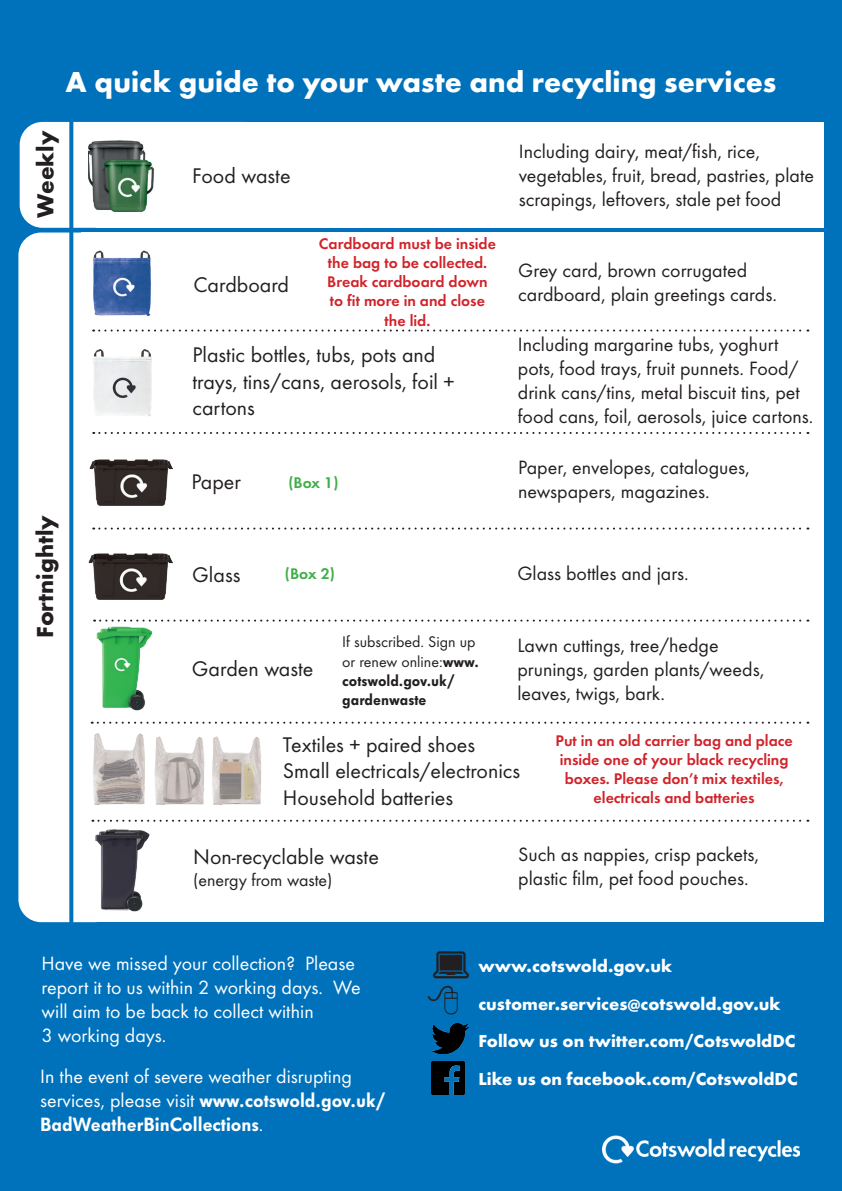
<style>
.page{position:relative;width:842px;height:1191px;background:#0072bc}
.page>*{position:absolute;margin:0;border:0;box-sizing:border-box;transform-origin:0 0}
.t1{font:700 30px "Futura EF";color:#fff}
.t2{font:700 24px "Futura EF";color:#231f20}
.t3{font:22px/26.4px "Futura EF";color:#231f20}
.t4{font:20px/24px "Futura EF";color:#231f20}
.t5{font:20px/24px "Futura EF";color:#fff}
.t6{font:800 20px "Futura EFCE";color:#fff}
.t7{font:700 18px "Futura EF";color:#fff}
.t8{font:18px "Futura EF";color:#231f20}
.t9{font:600 16px/19.2px "Futura EFCE";color:#d1232a;text-align:center}
.t10{font:16px/19.2px "Futura EF";color:#231f20}
.t11{font:800 16px/19.2px "Futura EFCE";color:#231f20}
.t12{font:600 16px "Futura EFCE";letter-spacing:-.015em;color:#40ae49}
.s1{font-family:"Futura EFCE";font-weight:800}
.s2{font-family:"Futura EF";font-weight:400}
</style>
<div class="page">
<div style="left:96px;top:122px;width:727px;height:106px;background:#fff"></div>
<div style="left:81px;top:232px;width:742px;height:690px;background:#fff"></div>
<div style="left:20px;top:122px;width:246px;height:106px;background:#fff;border-radius:23px"></div>
<div style="left:18px;top:232px;width:100px;height:690px;background:#fff;border-radius:23px"></div>
<svg style="left:94px;top:619px;width:714px;height:2px"></svg>
<svg style="left:93px;top:527px;width:715px;height:2px"></svg>
<svg style="left:93px;top:432px;width:715px;height:2px"></svg>
<svg style="left:93px;top:329px;width:715px;height:2px"></svg>
<svg style="left:92px;top:721px;width:716px;height:2px"></svg>
<svg style="left:69px;top:122px;width:4px;height:801px;background:#157dc1"></svg>
<img style="left:432px;top:1061px;width:33px;height:33px">
<img style="left:432px;top:1024px;width:37px;height:29px">
<img style="left:602px;top:1135px;width:197px;height:29px">
<img style="left:89px;top:140px;width:65px;height:72px">
<img style="left:93px;top:250px;width:58px;height:65px">
<img style="left:93px;top:349px;width:59px;height:67px">
<img style="left:96px;top:626px;width:57px;height:85px">
<img style="left:89px;top:553px;width:83px;height:47px">
<img style="left:95px;top:829px;width:55px;height:83px">
<img style="left:218px;top:737px;width:43px;height:68px">
<img style="left:154px;top:736px;width:64px;height:69px">
<img style="left:93px;top:733px;width:52px;height:72px">
<svg style="left:92px;top:819px;width:716px;height:2px"></svg>
<img style="left:89px;top:459px;width:84px;height:47px">
<h1 class="t1" style="left:66px;top:64px;width:712px">A quick guide to your waste and recycling services</h1>
<p class="t2" style="left:31px;top:218px;width:88px;rotate:-90deg">Weekly</p>
<p class="t2" style="left:31px;top:638px;width:124px;rotate:-90deg">Fortnightly</p>
<p class="t3" style="left:192px;top:163px;width:100px">Food waste</p>
<p class="t3" style="left:193px;top:271px;width:97px">Cardboard</p>
<p class="t9" style="left:319px;top:234px;width:178px">Cardboard must be inside the bag to be collected.<br>Break cardboard down to fit more in and close the lid.</p>
<p class="t3" style="left:192px;top:342px;width:264px">Plastic bottles, tubs, pots and trays, tins/cans, aerosols, foil + cartons</p>
<p class="t3" style="left:191px;top:469px;width:51px">Paper</p>
<p class="t12" style="left:288px;top:472px;width:51px">(Box 1)</p>
<p class="t4" style="left:519px;top:139px;width:297px">Including dairy, meat/fish, rice, vegetables, fruit, bread, pastries, plate</p>
<p class="t4" style="left:519px;top:187px;width:264px">scrapings, leftovers, stale pet food</p>
<p class="t4" style="left:518px;top:258px;width:260px">Grey card, brown corrugated cardboard, plain greetings cards.</p>
<p class="t4" style="left:518px;top:332px;width:297px">Including margarine tubs, yoghurt pots, food trays, fruit punnets. Food/ drink cans/tins, metal biscuit tins, pet food cans, foil, aerosols, juice cartons.</p>
<p class="t4" style="left:518px;top:455px;width:233px">Paper, envelopes, catalogues, newspapers, magazines.</p>
<p class="t3" style="left:192px;top:561px;width:50px">Glass</p>
<p class="t12" style="left:285px;top:563px;width:51px">(Box 2)</p>
<p class="t4" style="left:517px;top:561px;width:173px">Glass bottles and jars.</p>
<p class="t3" style="left:192px;top:655px;width:123px">Garden waste</p>
<p class="t10" style="left:342px;top:632px;width:138px">If subscribed. Sign up or renew online:<span class="s1">www.</span></p>
<p class="t11" style="left:342px;top:671px;width:114px">cotswold.gov.uk/ gardenwaste</p>
<p class="t4" style="left:517px;top:633px;width:248px">Lawn cuttings, tree/hedge prunings, garden plants/weeds, leaves, twigs, bark.</p>
<p class="t3" style="left:283px;top:731px;width:239px">Textiles + paired shoes<br>Small electricals/electronics<br>Household batteries</p>
<p class="t9" style="left:555px;top:730px;width:239px">Put in an old carrier bag and place inside one of your black recycling boxes. Please don’t mix textiles, electricals and batteries</p>
<p class="t3" style="left:193px;top:843px;width:187px">Non-recyclable waste</p>
<p class="t8" style="left:193px;top:869px;width:141px">(energy from waste)</p>
<p class="t4" style="left:518px;top:842px;width:242px">Such as nappies, crisp packets, plastic film, pet food pouches.</p>
<p class="t5" style="left:42px;top:951px;width:321px">Have we missed your collection? Please report it to us within 2 working days. We will aim to be back to collect within<br>3 working days.</p>
<p class="t5" style="left:40px;top:1064px;width:347px">In the event of severe weather disrupting services, please visit <span class="s1">www.cotswold.gov.uk/</span></p>
<p class="t6" style="left:40px;top:1111px;width:225px">BadWeatherBinCollections<span class="s2">.</span></p>
<p class="t7" style="left:478px;top:955px;width:195px">www.cotswold.gov.uk</p>
<p class="t7" style="left:478px;top:993px;width:304px">customer.services@cotswold.gov.uk</p>
<p class="t7" style="left:478px;top:1030px;width:319px">Follow us on twitter.com/CotswoldDC</p>
<p class="t7" style="left:478px;top:1068px;width:321px">Like us on facebook.com/CotswoldDC</p>
</div>
